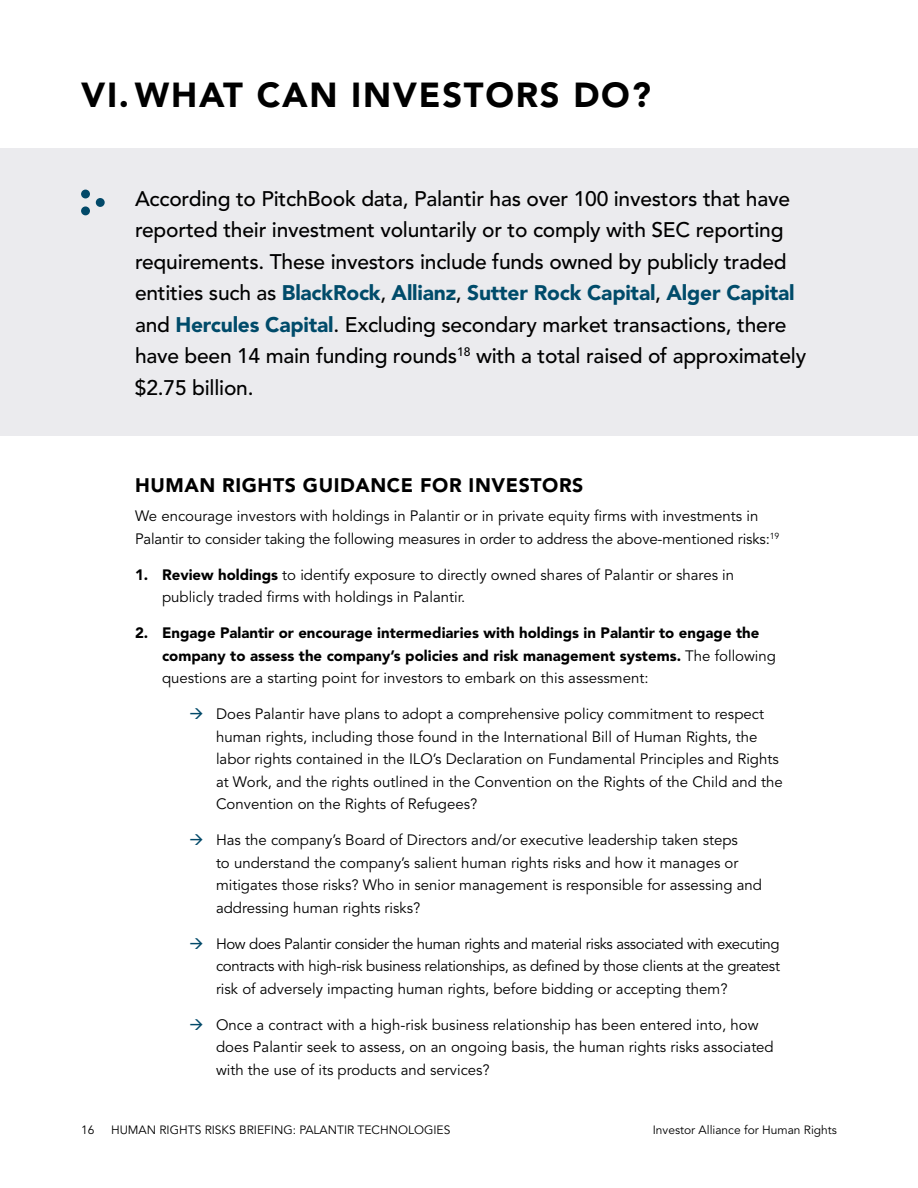
<style>
.page{position:relative;width:918px;height:1188px;background:#fff}
.page>*{position:absolute;margin:0;border:0;box-sizing:border-box;transform-origin:0 0}
.t1{font:900 34.5px "Avenir";letter-spacing:.05em;color:#000}
.t2{font:500 21px/31.5px "Avenir";letter-spacing:-.01em;color:#000}
.t3{font:900 19.5px "Avenir";letter-spacing:.03em;color:#000}
.t4{font:15px/22.5px "Avenir";color:#000}
.t5{font:900 15px/22.5px "Avenir";color:#000}
.t6{font:12px "Avenir";color:#000}
.s1{font-weight:900;color:#004b6a}
.s2{font-weight:900}
.s3{font-weight:400}
.s4{color:#024969}
</style>
<div class="page">
<div style="left:0;top:148px;width:918px;height:288px;background:#ebebee"></div>
<div style="left:81px;top:206px;width:9px;height:9px;background:#024969;border-radius:50%"></div>
<div style="left:81px;top:190px;width:9px;height:8px;background:#024969;border-radius:50%"></div>
<div style="left:96px;top:198px;width:9px;height:9px;background:#024969;border-radius:50%"></div>
<h1 class="t1" style="left:81px;top:74px;width:571px">VI. WHAT CAN INVESTORS DO?</h1>
<p class="t2" style="left:135px;top:183px;width:673px">According to PitchBook data, Palantir has over 100 investors that have reported their investment voluntarily or to comply with SEC reporting requirements. These investors include funds owned by publicly traded entities such as <span class="s1">BlackRock</span>, <span class="s1">Allianz</span>, <span class="s1">Sutter Rock Capital</span>, <span class="s1">Alger Capital </span>and <span class="s1">Hercules Capital</span>. Excluding secondary market transactions, there have been 14 main funding rounds<sup>18</sup> with a total raised of approximately $2.75 billion.</p>
<h3 class="t3" style="left:135px;top:473px;width:450px">HUMAN RIGHTS GUIDANCE FOR INVESTORS</h3>
<p class="t4" style="left:135px;top:505px;width:646px">We encourage investors with holdings in Palantir or in private equity firms with investments in<br>Palantir to consider taking the following measures in order to address the above-mentioned risks:<sup>19</sup></p>
<p class="t4" style="left:162px;top:564px;width:574px;text-indent:-27px"><span class="s2">1. Review holdings</span> to identify exposure to directly owned shares of Palantir or shares in publicly traded firms with holdings in Palantir.</p>
<p class="t5" style="left:162px;top:621px;width:616px;text-indent:-27px">2. Engage Palantir or encourage intermediaries with holdings in Palantir to engage the company to assess the company’s policies and risk management systems. <span class="s3">The following questions are a starting point for investors to embark on this assessment:</span></p>
<p class="t4" style="left:216px;top:703px;width:568px;text-indent:-27px"><span class="s4">→</span> Does Palantir have plans to adopt a comprehensive policy commitment to respect human rights, including those found in the International Bill of Human Rights, the labor rights contained in the ILO’s Declaration on Fundamental Principles and Rights at Work, and the rights outlined in the Convention on the Rights of the Child and the Convention on the Rights of Refugees?</p>
<p class="t4" style="left:216px;top:829px;width:548px;text-indent:-27px"><span class="s4">→</span> Has the company’s Board of Directors and/or executive leadership taken steps<br>to understand the company’s salient human rights risks and how it manages or mitigates those risks? Who in senior management is responsible for assessing and addressing human rights risks?</p>
<p class="t4" style="left:216px;top:933px;width:566px;text-align:justify;text-indent:-27px"><span class="s4">→</span> How does Palantir consider the human rights and material risks associated with executing contracts with high-risk business relationships, as defined by those clients at the greatest risk of adversely impacting human rights, before bidding or accepting them?</p>
<p class="t4" style="left:216px;top:1014px;width:559px;text-indent:-27px"><span class="s4">→</span> Once a contract with a high-risk business relationship has been entered into, how does Palantir seek to assess, on an ongoing basis, the human rights risks associated with the use of its products and services?</p>
<p class="t6" style="left:81px;top:1123px;width:15px">16</p>
<p class="t6" style="left:111px;top:1123px;width:341px">HUMAN RIGHTS RISKS BRIEFING: PALANTIR TECHNOLOGIES</p>
<p class="t6" style="left:653px;top:1123px;width:186px">Investor Alliance for Human Rights</p>
</div>
